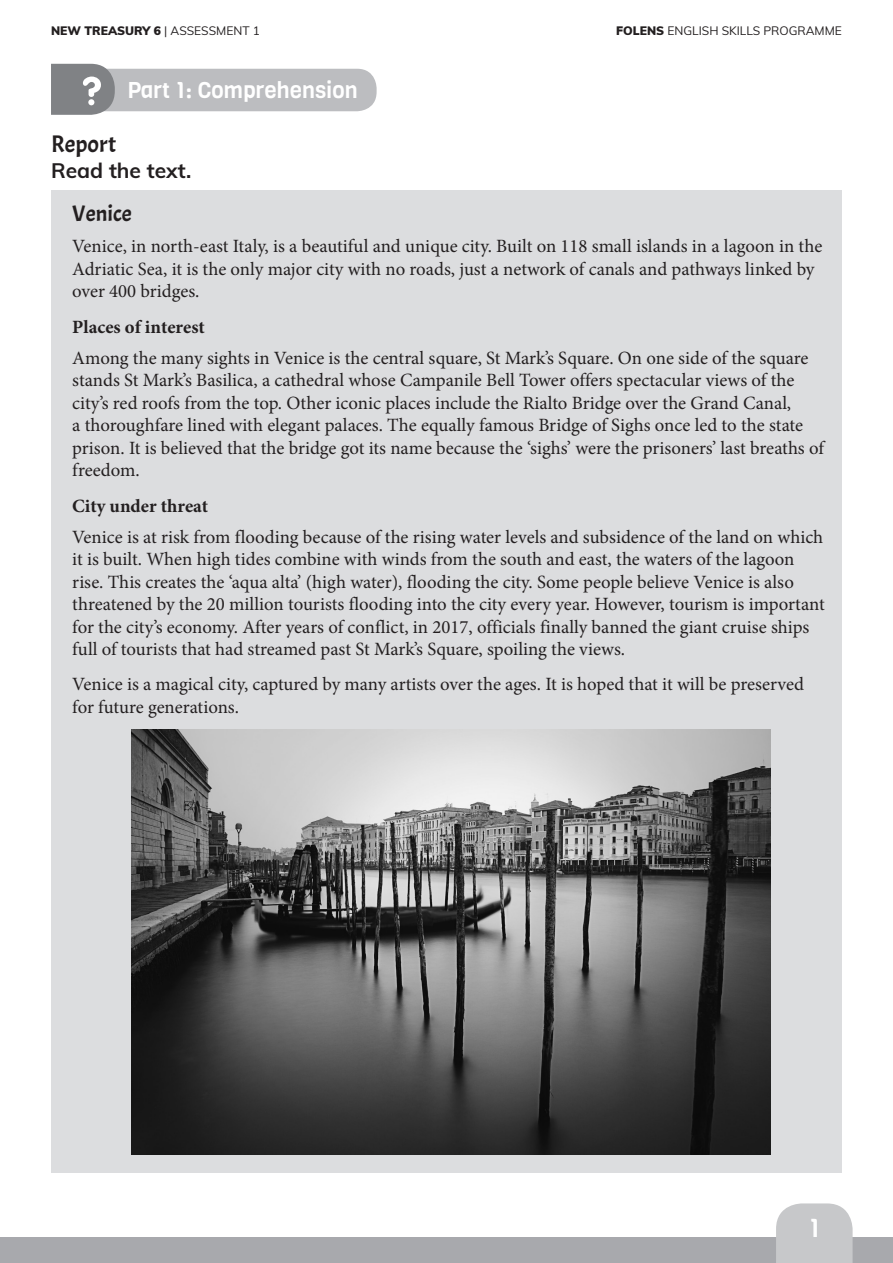
<style>
.page{position:relative;width:893px;height:1263px;background:#fff}
.page>*{position:absolute;margin:0;border:0;box-sizing:border-box;transform-origin:0 0}
.t1{font:25.5px "Viga";color:#fff}
.Heading_2{font:24px "Acme";color:#231f20}
.Heading_1{font:22.5px "Viga";color:#fff}
.Title_text{font:22.5px "Acme";color:#231f20}
.Sub_heading{font:700 21px "Muli";color:#231f20}
.Text_in_a_box{font:18.75px/22.5px "Minion Pro";color:#231f20}
.Text_in_a_box-2{font:700 18.75px "Minion Pro";color:#231f20}
.t2{font:12px "Muli";color:#231f20}
.t3{font:900 12px "Muli";color:#231f20}
.s1{font-weight:400}
.s2{font-weight:900}
</style>
<div class="page">
<div style="left:0;top:1237px;width:893px;height:26px;background:#a8a9ad"></div>
<svg style="left:776px;top:1203px;width:77px;height:60px;background:#cacbcd"></svg>
<svg style="left:51px;top:64px;width:326px;height:51px;background:#bcbdc0"></svg>
<div style="left:51px;top:190px;width:791px;height:983px;background:#dcdddf"></div>
<img style="left:131px;top:729px;width:639px;height:425px">
<p class="t3" style="left:51px;top:21px;width:210px">NEW TREASURY 6 <span class="s1">| ASSESSMENT 1</span></p>
<p class="t2" style="left:616px;top:22px;width:227px"><span class="s2">FOLENS</span> ENGLISH SKILLS PROGRAMME</p>
<p class="Heading_1" style="left:127px;top:76px;width:232px">Part 1: Comprehension</p>
<p class="Heading_2" style="left:51px;top:129px;width:67px">Report</p>
<p class="Sub_heading" style="left:51px;top:155px;width:142px">Read the text.</p>
<p class="Title_text" style="left:72px;top:200px;width:61px">Venice</p>
<p class="Text_in_a_box" style="left:72px;top:235px;width:752px">Venice, in north-east Italy, is a beautiful and unique city. Built on 118 small islands in a lagoon in the<br>Adriatic Sea, it is the only major city with no roads, just a network of canals and pathways linked by over 400 bridges.</p>
<p class="Text_in_a_box-2" style="left:72px;top:313px;width:134px">Places of interest</p>
<p class="Text_in_a_box" style="left:72px;top:347px;width:753px">Among the many sights in Venice is the central square, St Mark’s Square. On one side of the square stands St Mark’s Basilica, a cathedral whose Campanile Bell Tower offers spectacular views of the city’s red roofs from the top. Other iconic places include the Rialto Bridge over the Grand Canal,<br>a thoroughfare lined with elegant palaces. The equally famous Bridge of Sighs once led to the state prison. It is believed that the bridge got its name because the ‘sighs’ were the prisoners’ last breaths of freedom.</p>
<p class="Text_in_a_box-2" style="left:72px;top:492px;width:137px">City under threat</p>
<p class="Text_in_a_box" style="left:72px;top:525px;width:754px">Venice is at risk from flooding because of the rising water levels and subsidence of the land on which it is built. When high tides combine with winds from the south and east, the waters of the lagoon rise. This creates the ‘aqua alta’ (high water), flooding the city. Some people believe Venice is also threatened by the 20 million tourists flooding into the city every year. However, tourism is important for the city’s economy. After years of conflict, in 2017, officials finally banned the giant cruise ships full of tourists that had streamed past St Mark’s Square, spoiling the views.</p>
<p class="Text_in_a_box" style="left:72px;top:673px;width:733px">Venice is a magical city, captured by many artists over the ages. It is hoped that it will be preserved for future generations.</p>
<p class="t1" style="left:809px;top:1211px;width:13px">1</p>
</div>
